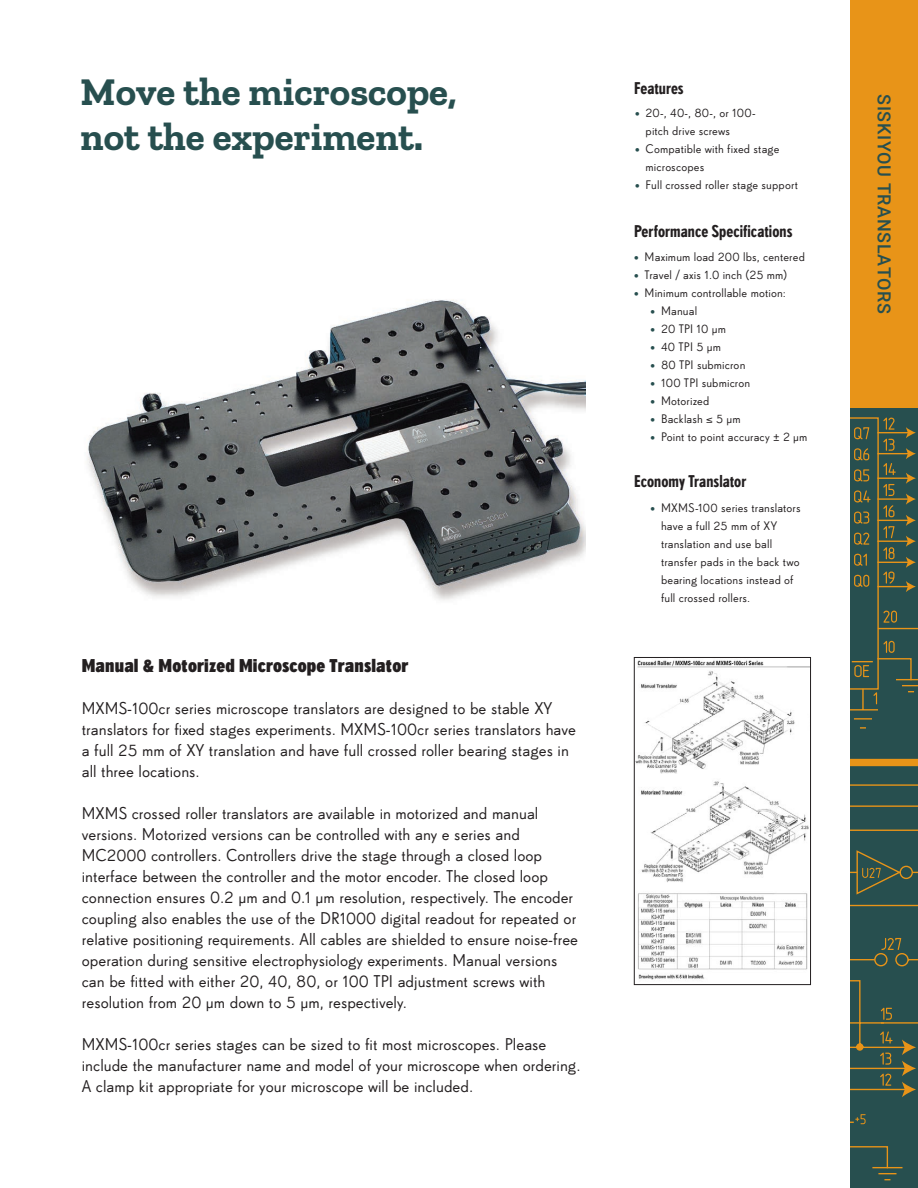
<style>
.page{position:relative;width:918px;height:1188px;background:#fff}
.page>*{position:absolute;margin:0;border:0;box-sizing:border-box;transform-origin:0 0}
.Headline{font:700 39px/45px "Zilla Slab";color:#274f4f}
.BODY_COPY{font:18px "Super Grotesk B Cd Bd LF";letter-spacing:.01em;color:#231f20}
.TOC_Subhead{font:500 18px "Roboto";letter-spacing:.035em;color:#274f4f}
.BODY_COPY-2{font:16.5px/21px "Super Grotesk B Rg LF";color:#231f20}
.Captions{font:16.5px "Super Grotesk B Cd Med LF";letter-spacing:.005em;color:#231f20}
.Captions_Title{font:16.5px "Super Grotesk B Cd Med LF";color:#231f20}
.t1{font:12px/18px "Super Grotesk B Rg LF";letter-spacing:.01em;color:#231f20}
.s1{color:#274f4f}
</style>
<div class="page">
<div style="left:851px;top:0;width:67px;height:1188px;background:#274f4f"></div>
<div style="left:851px;top:0;width:67px;height:408px;background:#e89418"></div>
<hr style="left:851px;top:709px;width:27px;height:2px;background:#e89418">
<svg style="left:854px;top:718px;width:18px;height:2px"></svg>
<svg style="left:860px;top:727px;width:6px;height:2px"></svg>
<hr style="left:862px;top:689px;width:2px;height:21px;background:#e89418">
<div style="left:851px;top:759px;width:67px;height:7px;background:#e89418"></div>
<hr style="left:872px;top:1167px;width:31px;height:1px;background:#e89418">
<svg style="left:851px;top:1146px;width:45px;height:34px"></svg>
<svg style="left:851px;top:784px;width:67px;height:340px"></svg>
<svg style="left:851px;top:417px;width:67px;height:287px"></svg>
<img style="left:87px;top:299px;width:499px;height:301px">
<img style="left:636px;top:660px;width:173px;height:320px">
<div style="left:634px;top:657px;width:177px;height:328px;border:1px solid #231f20"></div>
<p class="Headline" style="left:81px;top:70px;width:378px">Move the microscope, not the experiment.</p>
<p class="BODY_COPY" style="left:82px;top:655px;width:328px">Manual &amp; Motorized Microscope Translator</p>
<p class="BODY_COPY-2" style="left:82px;top:697px;width:496px">MXMS-100cr series microscope translators are designed to be stable XY translators for fixed stages experiments. MXMS-100cr series translators have a full 25 mm of XY translation and have full crossed roller bearing stages in all three locations.</p>
<p class="BODY_COPY-2" style="left:82px;top:802px;width:498px">MXMS crossed roller translators are available in motorized and manual versions. Motorized versions can be controlled with any e series and MC2000 controllers. Controllers drive the stage through a closed loop interface between the controller and the motor encoder. The closed loop connection ensures 0.2 μm and 0.1 μm resolution, respectively. The encoder coupling also enables the use of the DR1000 digital readout for repeated or relative positioning requirements. All cables are shielded to ensure noise-free operation during sensitive electrophysiology experiments. Manual versions can be fitted with either 20, 40, 80, or 100 TPI adjustment screws with resolution from 20 μm down to 5 μm, respectively.</p>
<p class="BODY_COPY-2" style="left:82px;top:1033px;width:500px">MXMS-100cr series stages can be sized to fit most microscopes. Please include the manufacturer name and model of your microscope when ordering.<br>A clamp kit appropriate for your microscope will be included.</p>
<p class="Captions_Title" style="left:634px;top:78px;width:51px">Features</p>
<p class="t1" style="left:646px;top:104px;width:111px;text-indent:-10px"><span class="s1">•</span> 20-, 40-, 80-, or 100- pitch drive screws</p>
<p class="t1" style="left:646px;top:140px;width:135px;text-indent:-10px"><span class="s1">•</span> Compatible with fixed stage microscopes</p>
<p class="t1" style="left:635px;top:176px;width:164px"><span class="s1">•</span> Full crossed roller stage support</p>
<p class="Captions" style="left:634px;top:221px;width:160px">Performance Specifications</p>
<p class="t1" style="left:634px;top:248px;width:172px"><span class="s1">•</span> Maximum load 200 lbs, centered</p>
<p class="t1" style="left:634px;top:266px;width:155px"><span class="s1">•</span> Travel / axis 1.0 inch (25 mm)</p>
<p class="t1" style="left:634px;top:284px;width:153px"><span class="s1">•</span> Minimum controllable motion:</p>
<p class="t1" style="left:651px;top:302px;width:48px"><span class="s1">•</span> Manual</p>
<p class="t1" style="left:651px;top:320px;width:77px"><span class="s1">•</span> 20 TPI 10 μm</p>
<p class="t1" style="left:651px;top:338px;width:72px"><span class="s1">•</span> 40 TPI 5 μm</p>
<p class="t1" style="left:651px;top:356px;width:96px"><span class="s1">•</span> 80 TPI submicron</p>
<p class="t1" style="left:651px;top:374px;width:101px"><span class="s1">•</span> 100 TPI submicron</p>
<p class="t1" style="left:651px;top:392px;width:60px"><span class="s1">•</span> Motorized</p>
<p class="t1" style="left:651px;top:410px;width:92px"><span class="s1">•</span> Backlash ≤ 5 μm</p>
<p class="t1" style="left:651px;top:428px;width:158px"><span class="s1">•</span> Point to point accuracy ± 2 μm</p>
<p class="Captions" style="left:634px;top:472px;width:114px">Economy Translator</p>
<p class="t1" style="left:661px;top:499px;width:141px;text-indent:-10px"><span class="s1">•</span> MXMS-100 series translators have a full 25 mm of XY translation and use ball transfer pads in the back two bearing locations instead of full crossed rollers.</p>
<p class="TOC_Subhead" style="left:897px;top:94px;width:221px;rotate:90deg">SISKIYOU TRANSLATORS</p>
</div>
